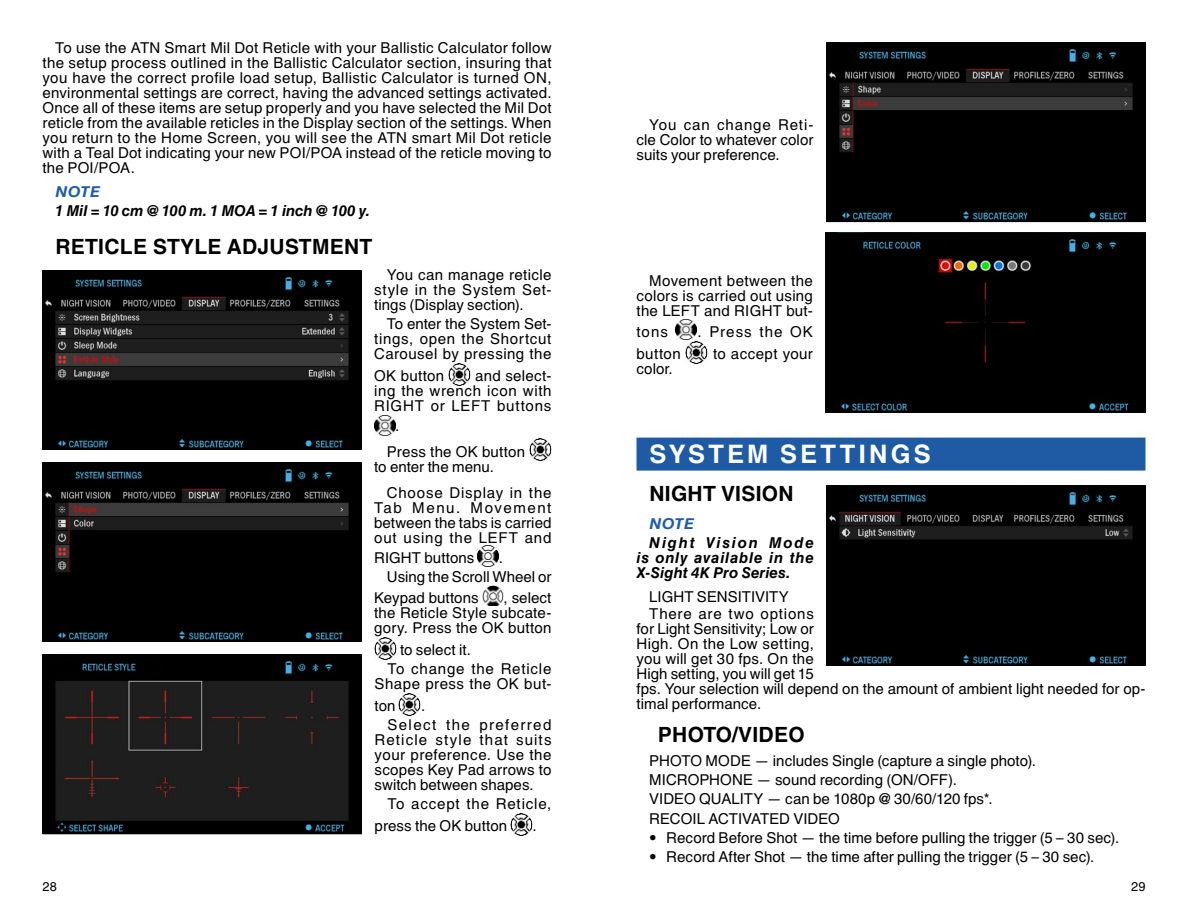
<style>
.page{position:relative;width:1188px;height:918px;background:#fff}
.page>*{position:absolute;margin:0;border:0;box-sizing:border-box;transform-origin:0 0}
.t1{font:700 25.5px "Helvetica C";letter-spacing:.125em;color:#fff}
.t2{font:700 21px "Helvetica C";letter-spacing:.015em;color:#000}
.t3{font:15px/15px "Helvetica C";letter-spacing:.01em;color:#000;text-align:justify}
.t4{font:15px/22px "Helvetica C";letter-spacing:.04em;color:#000}
.t5{font:15px/25.7px "Helvetica C";letter-spacing:.05em;color:#000}
.t6{font:italic 700 15px/15px "Helvetica C";letter-spacing:.04em;color:#000;text-align:justify}
.t7{font:italic 700 15px "Helvetica C";letter-spacing:-.005em;color:#000}
.t8{font:15px/22px "Helvetica C";letter-spacing:.035em;color:#000}
.t9{font:15px/19.2px "Helvetica C";letter-spacing:.095em;color:#000}
.t10{font:15px "Helvetica C";letter-spacing:.03em;color:#000}
.t11{font:15px "Helvetica C";letter-spacing:.07em;color:#000}
.t12{font:italic 700 15px "Helvetica C";letter-spacing:.015em;color:#1f5ba5;scale:1.1 1}
.t13{font:12.75px "Helvetica C";color:#000}
</style>
<div class="page">
<img style="left:449px;top:363px;width:22px;height:22px">
<img style="left:374px;top:415px;width:21px;height:21px">
<img style="left:529px;top:438px;width:22px;height:22px">
<img style="left:478px;top:546px;width:21px;height:20px">
<img style="left:483px;top:585px;width:21px;height:21px">
<img style="left:375px;top:637px;width:22px;height:22px">
<img style="left:399px;top:693px;width:22px;height:22px">
<img style="left:511px;top:813px;width:22px;height:22px">
<div style="left:637px;top:438px;width:508px;height:33px;background:#1f5ba5"></div>
<img style="left:676px;top:319px;width:21px;height:21px">
<img style="left:686px;top:341px;width:22px;height:22px">
<img style="left:829px;top:488px;width:314px;height:175px">
<div style="left:827px;top:486px;width:318px;height:179px;border:1px solid #000"></div>
<img style="left:45px;top:464px;width:314px;height:176px">
<div style="left:43px;top:462px;width:318px;height:180px;border:1px solid #000"></div>
<img style="left:45px;top:656px;width:315px;height:176px">
<div style="left:43px;top:654px;width:319px;height:180px;border:1px solid #000"></div>
<img style="left:828px;top:45px;width:315px;height:175px">
<div style="left:826px;top:43px;width:319px;height:179px;border:1px solid #000"></div>
<div style="left:826px;top:232px;width:319px;height:180px;background:#000"></div>
<img style="left:45px;top:272px;width:314px;height:176px">
<div style="left:43px;top:270px;width:318px;height:180px;border:1px solid #000"></div>
<p class="t3" style="left:43px;top:41px;width:511px;text-indent:13px">To use the ATN Smart Mil Dot Reticle with your Ballistic Calculator follow the setup process outlined in the Ballistic Calculator section, insuring that you have the correct profile load setup, Ballistic Calculator is turned ON, environmental settings are correct, having the advanced settings activated.<br>Once all of these items are setup properly and you have selected the Mil Dot reticle from the available reticles in the Display section of the settings. When you return to the Home Screen, you will see the ATN smart Mil Dot reticle with a Teal Dot indicating your new POI/POA instead of the reticle moving to the POI/POA.</p>
<p class="t12" style="left:55px;top:183px;width:42px">NOTE</p>
<p class="t7" style="left:55px;top:202px;width:316px">1 Mil = 10 cm @ 100 m. 1 MOA = 1 inch @ 100 y.</p>
<h2 class="t2" style="left:55px;top:235px;width:318px">RETICLE STYLE ADJUSTMENT</h2>
<p class="t3" style="left:374px;top:267px;width:179px;text-indent:13px">You can manage reticle style in the System Set&shy;tings (Display section).</p>
<p class="t3" style="left:374px;top:316px;width:179px;text-indent:13px">To enter the System Set&shy;tings, open the Shortcut Carousel by pressing the</p>
<p class="t3" style="left:374px;top:368px;width:72px">OK button</p>
<p class="t3" style="left:374px;top:368px;width:179px;text-indent:101px">and select&shy;ing the wrench icon with RIGHT or LEFT buttons</p>
<p class="t3" style="left:387px;top:413px;width:140px;line-height:26.2px;text-indent:8px">.<br>Press the OK button</p>
<p class="t5" style="left:387px;top:454px;width:166px;text-indent:-13px">to enter the menu.<br>Choose Display in the</p>
<p class="t3" style="left:374px;top:500px;width:179px">Tab Menu. Movement between the tabs is carried out using the LEFT and</p>
<p class="t3" style="left:374px;top:550px;width:102px">RIGHT buttons</p>
<p class="t3" style="left:499px;top:550px;width:6px">.</p>
<p class="t3" style="left:387px;top:570px;width:166px">Using the Scroll Wheel or</p>
<p class="t3" style="left:374px;top:590px;width:106px">Keypad buttons</p>
<p class="t3" style="left:374px;top:590px;width:179px;text-indent:129px">, select the Reticle Style subcate&shy;gory. Press the OK button</p>
<p class="t5" style="left:387px;top:640px;width:166px;line-height:19.2px;text-indent:13px">to select it.<br>To change the Reticle</p>
<p class="t8" style="left:375px;top:673px;width:178px">Shape press the OK but&shy;ton</p>
<p class="t9" style="left:387px;top:696px;width:166px;text-indent:34px">.<br>Select the preferred</p>
<p class="t3" style="left:375px;top:732px;width:178px">Reticle style that suits your preference. Use the scopes Key Pad arrows to switch between shapes.</p>
<p class="t4" style="left:375px;top:793px;width:178px;text-indent:13px">To accept the Reticle, press the OK button</p>
<p class="t3" style="left:533px;top:819px;width:6px">.</p>
<p class="t3" style="left:637px;top:118px;width:178px;text-indent:13px">You can change Reti&shy;cle Color to whatever color suits your preference.</p>
<p class="t3" style="left:637px;top:274px;width:178px;text-indent:13px">Movement between the colors is carried out using the LEFT and RIGHT but-</p>
<p class="t3" style="left:637px;top:324px;width:33px">tons</p>
<p class="t11" style="left:698px;top:323px;width:117px">. Press the OK</p>
<p class="t3" style="left:637px;top:346px;width:46px">button</p>
<p class="t10" style="left:713px;top:345px;width:101px">to accept your</p>
<p class="t3" style="left:637px;top:361px;width:38px">color.</p>
<h1 class="t1" style="left:649px;top:440px;width:283px">SYSTEM SETTINGS</h1>
<h2 class="t2" style="left:649px;top:482px;width:146px">NIGHT VISION</h2>
<p class="t12" style="left:649px;top:515px;width:42px">NOTE</p>
<p class="t6" style="left:637px;top:535px;width:179px;text-indent:13px">Night Vision Mode is only available in the X-Sight 4K Pro Series.</p>
<p class="t4" style="left:649px;top:588px;width:166px;line-height:17.1px">LIGHT SENSITIVITY<br>There are two options</p>
<p class="t3" style="left:637px;top:621px;width:510px;text-align:left">for Light Sensitivity; Low or<br>High. On the Low setting,<br>you will get 30 fps. On the<br>High setting, you will get 15<br>fps. Your selection will depend on the amount of ambient light needed for op&shy;timal performance.</p>
<h2 class="t2" style="left:658px;top:723px;width:148px">PHOTO/VIDEO</h2>
<p class="t3" style="left:649px;top:751px;width:388px;line-height:19.2px;text-align:left">PHOTO MODE — includes Single (capture a single photo).<br>MICROPHONE — sound recording (ON/OFF).<br>VIDEO QUALITY — can be 1080p @ 30/60/120 fps*.<br>RECOIL ACTIVATED VIDEO</p>
<p class="t3" style="left:649px;top:830px;width:471px">• Record Before Shot — the time before pulling the trigger (5 – 30 sec).</p>
<p class="t3" style="left:649px;top:849px;width:447px">• Record After Shot — the time after pulling the trigger (5 – 30 sec).</p>
<p class="t13" style="left:43px;top:879px;width:16px">28</p>
<p class="t13" style="left:1131px;top:879px;width:16px">29</p>
</div>
